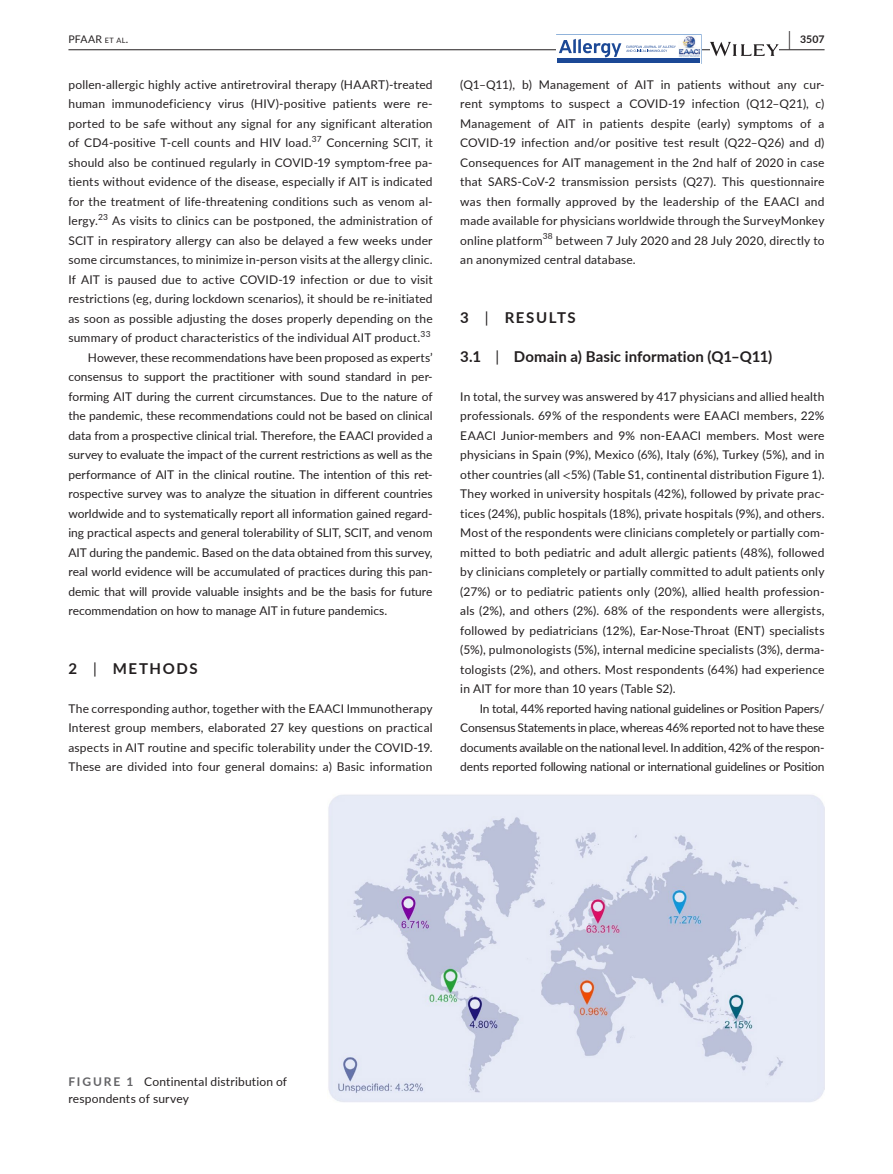
<style>
.page{position:relative;width:893px;height:1174px;background:#fff}
.page>*{position:absolute;margin:0;border:0;box-sizing:border-box;transform-origin:0 0}
.t1{font:700 15px "Lato";letter-spacing:.01em;color:#231f20}
.t2{font:700 15px "Lato";letter-spacing:.11em;color:#231f20}
.t3{font:700 15px "Lato";letter-spacing:.105em;color:#231f20}
.t4{font:12px/19.5px "Lato";letter-spacing:.01em;color:#231f20;text-align:justify}
.t5{font:10.5px "Lato";letter-spacing:.015em;color:#231f20}
.t6{font:700 10.5px "Lato";color:#231f20}
.t7{font:8.4px "Lato";color:#231f20}
.s1{font-size:7.35px}
.s2{font-size:19.5px}
.s3{font-weight:400}
.s4{font-family:"STIX"}
.s5{font-weight:700;color:#636366}
</style>
<div class="page">
<hr style="left:68px;top:49px;width:756px;height:1px;background:#231f20">
<svg style="left:556px;top:34px;width:145px;height:29px"></svg>
<div style="left:558px;top:58px;width:142px;height:5px;background:#1b4896"></div>
<img style="left:679px;top:35px;width:22px;height:22px">
<svg style="left:710px;top:42px;width:69px;height:14px"></svg>
<img style="left:328px;top:794px;width:496px;height:308px">
<p class="t5" style="left:68px;top:31px;width:61px">PFAAR <span class="s1">et al</span>.</p>
<p class="t6" style="left:789px;top:31px;width:37px"><span class="s2">|</span> 3507</p>
<p class="t4" style="left:68px;top:74px;width:366px">pollen-allergic highly active antiretroviral therapy (HAART)-treated human immunodeficiency virus (HIV)-positive patients were re&shy;ported to be safe without any signal for any significant alteration of CD4-positive T-cell counts and HIV load.</p>
<p class="t4" style="left:460px;top:74px;width:366px">(Q1–Q11), b) Management of AIT in patients without any cur&shy;rent symptoms to suspect a COVID-19 infection (Q12–Q21), c)<br>Management of AIT in patients despite (early) symptoms of a COVID-19 infection and/or positive test result (Q22–Q26) and d)<br>Consequences for AIT management in the 2nd half of 2020 in case that SARS-CoV-2 transmission persists (Q27). This questionnaire was then formally approved by the leadership of the EAACI and made available for physicians worldwide through the SurveyMonkey online platform<sup>38</sup> between 7 July 2020 and 28 July 2020, directly to an anonymized central database.</p>
<p class="t7" style="left:312px;top:133px;width:11px">37</p>
<p class="t4" style="left:68px;top:132px;width:366px;text-indent:258px">Concerning SCIT, it should also be continued regularly in COVID-19 symptom-free pa&shy;tients without evidence of the disease, especially if AIT is indicated for the treatment of life-threatening conditions such as venom al&shy;lergy.</p>
<p class="t7" style="left:98px;top:211px;width:11px">23</p>
<p class="t4" style="left:68px;top:210px;width:366px;text-indent:44px">As visits to clinics can be postponed, the administration of SCIT in respiratory allergy can also be delayed a few weeks under some circumstances, to minimize in-person visits at the allergy clinic.<br>If AIT is paused due to active COVID-19 infection or due to visit restrictions (eg, during lockdown scenarios), it should be re-initiated as soon as possible adjusting the doses properly depending on the summary of product characteristics of the individual AIT product.</p>
<p class="t3" style="left:460px;top:306px;width:117px">3 <span class="s3">|</span> RESULTS</p>
<p class="t1" style="left:460px;top:345px;width:313px">3.1 <span class="s3">|</span> Domain a) Basic information (Q1–Q11)</p>
<p class="t4" style="left:460px;top:386px;width:366px">In total, the survey was answered by 417 physicians and allied health professionals. 69% of the respondents were EAACI members, 22% EAACI Junior-members and 9% non-EAACI members. Most were physicians in Spain (9%), Mexico (6%), Italy (6%), Turkey (5%), and in other countries (all <span class="s4">&lt;</span>5%) (Table S1, continental distribution Figure 1).<br>They worked in university hospitals (42%), followed by private prac&shy;tices (24%), public hospitals (18%), private hospitals (9%), and others.<br>Most of the respondents were clinicians completely or partially com&shy;mitted to both pediatric and adult allergic patients (48%), followed by clinicians completely or partially committed to adult patients only (27%) or to pediatric patients only (20%), allied health profession&shy;als (2%), and others (2%). 68% of the respondents were allergists, followed by pediatricians (12%), Ear-Nose-Throat (ENT) specialists (5%), pulmonologists (5%), internal medicine specialists (3%), derma&shy;tologists (2%), and others. Most respondents (64%) had experience in AIT for more than 10 years (Table S2).</p>
<p class="t4" style="left:460px;top:698px;width:366px;text-indent:20px">In total, 44% reported having national guidelines or Position Papers/ Consensus Statements in place, whereas 46% reported not to have these documents available on the national level. In addition, 42% of the respon&shy;dents reported following national or international guidelines or Position</p>
<p class="t7" style="left:421px;top:328px;width:11px">33</p>
<p class="t4" style="left:68px;top:347px;width:366px;text-indent:20px">However, these recommendations have been proposed as experts’ consensus to support the practitioner with sound standard in per&shy;forming AIT during the current circumstances. Due to the nature of the pandemic, these recommendations could not be based on clinical data from a prospective clinical trial. Therefore, the EAACI provided a survey to evaluate the impact of the current restrictions as well as the performance of AIT in the clinical routine. The intention of this ret&shy;rospective survey was to analyze the situation in different countries worldwide and to systematically report all information gained regard&shy;ing practical aspects and general tolerability of SLIT, SCIT, and venom AIT during the pandemic. Based on the data obtained from this survey, real world evidence will be accumulated of practices during this pan&shy;demic that will provide valuable insights and be the basis for future recommendation on how to manage AIT in future pandemics.</p>
<p class="t2" style="left:68px;top:657px;width:131px">2 <span class="s3">|</span> METHODS</p>
<p class="t4" style="left:68px;top:698px;width:366px">The corresponding author, together with the EAACI Immunotherapy Interest group members, elaborated 27 key questions on practical aspects in AIT routine and specific tolerability under the COVID-19.<br>These are divided into four general domains: a) Basic information</p>
<p class="t4" style="left:68px;top:1073px;width:220px;line-height:16.5px"><span class="s5">FIGURE 1</span> Continental distribution of respondents of survey</p>
</div>
